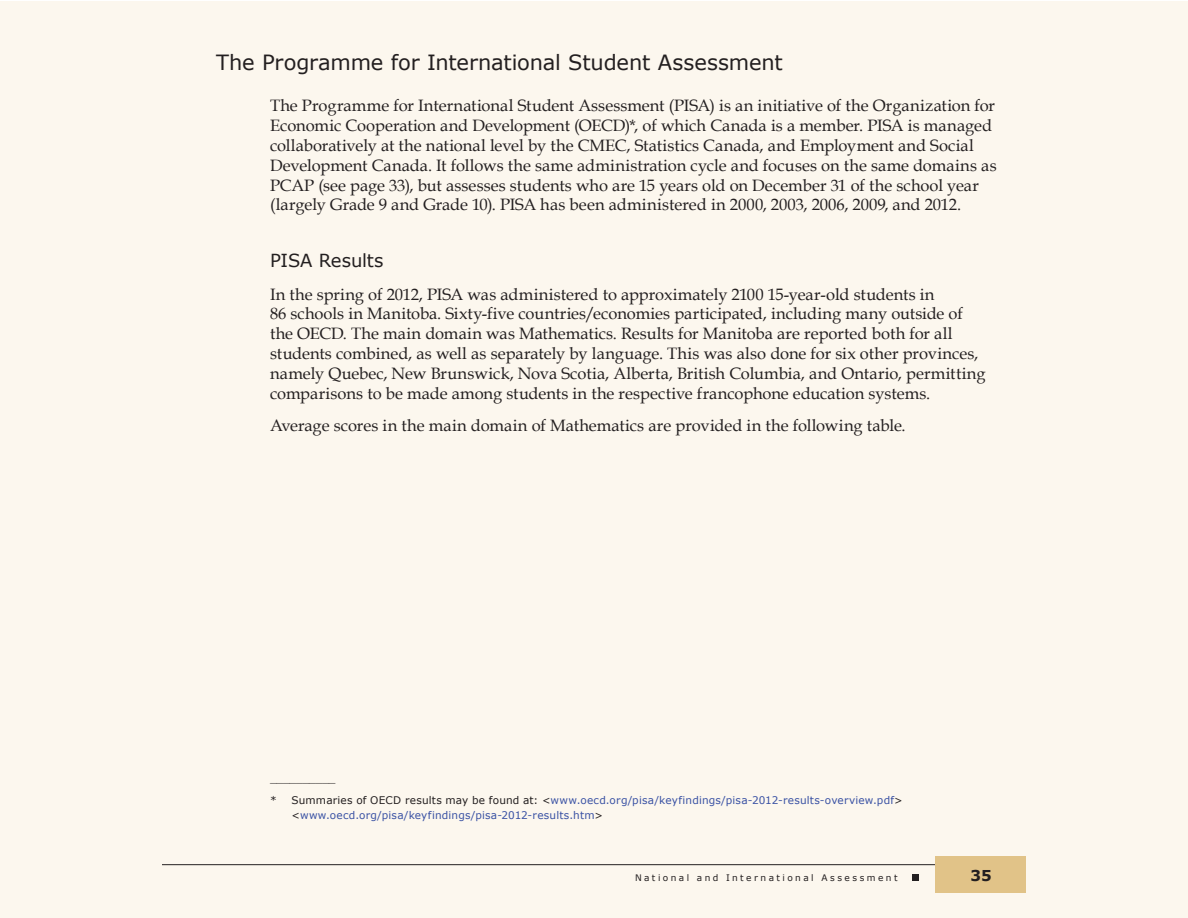
<style>
.page{position:relative;width:1188px;height:918px;background:#fff}
.page>*{position:absolute;margin:0;border:0;box-sizing:border-box;transform-origin:0 0}
.t1{font:21px "Verdana";letter-spacing:-.005em;color:#231f20}
.t2{font:18px "Verdana";letter-spacing:-.01em;color:#231f20}
.t3{font:16.5px/19.8px "Book Antiqua";color:#231f20}
.t4{font:700 15px "Verdana";color:#231f20}
.t5{font:10.5px/21.8px "Verdana";letter-spacing:.02em;color:#3a52a4}
.t6{font:9px "Verdana";letter-spacing:.27em;color:#231f20}
.s1{color:#231f20}
</style>
<div class="page">
<div style="left:0;top:1px;width:1188px;height:917px;background:#fcf7ee"></div>
<hr style="left:162px;top:864px;width:852px;height:1px;background:#231f20">
<div style="left:936px;top:856px;width:90px;height:37px;background:#e1c388"></div>
<div style="left:912px;top:874px;width:7px;height:7px;background:#231f20"></div>
<p class="t1" style="left:216px;top:49px;width:568px">The Programme for International Student Assessment</p>
<p class="t3" style="left:270px;top:96px;width:728px">The Programme for International Student Assessment (PISA) is an initiative of the Organization for Economic Cooperation and Development (OECD)*, of which Canada is a member. PISA is managed collaboratively at the national level by the CMEC, Statistics Canada, and Employment and Social Development Canada. It follows the same administration cycle and focuses on the same domains as PCAP (see page 33), but assesses students who are 15 years old on December 31 of the school year (largely Grade 9 and Grade 10). PISA has been administered in 2000, 2003, 2006, 2009, and 2012.</p>
<p class="t2" style="left:270px;top:249px;width:115px">PISA Results</p>
<p class="t3" style="left:270px;top:284px;width:717px">In the spring of 2012, PISA was administered to approximately 2100 15‑year‑old students in<br>86 schools in Manitoba. Sixty‑five countries/economies participated, including many outside of the OECD. The main domain was Mathematics. Results for Manitoba are reported both for all students combined, as well as separately by language. This was also done for six other provinces, namely Quebec, New Brunswick, Nova Scotia, Alberta, British Columbia, and Ontario, permitting comparisons to be made among students in the respective francophone education systems.</p>
<p class="t3" style="left:270px;top:415px;width:637px">Average scores in the main domain of Mathematics are provided in the following table.</p>
<p class="t5" style="left:270px;top:767px;width:634px"><span class="s1">__________<br>* Summaries of OECD results may be found at: &lt;</span>www.oecd.org/pisa/keyfindings/pisa-2012-results-overview.pdf<span class="s1">&gt;</span></p>
<p class="t5" style="left:292px;top:804px;width:313px"><span class="s1">&lt;</span>www.oecd.org/pisa/keyfindings/pisa-2012-results.htm<span class="s1">&gt;</span></p>
<p class="t6" style="left:635px;top:872px;width:264px">National and International Assessment</p>
<p class="t4" style="left:971px;top:866px;width:23px">35</p>
</div>
